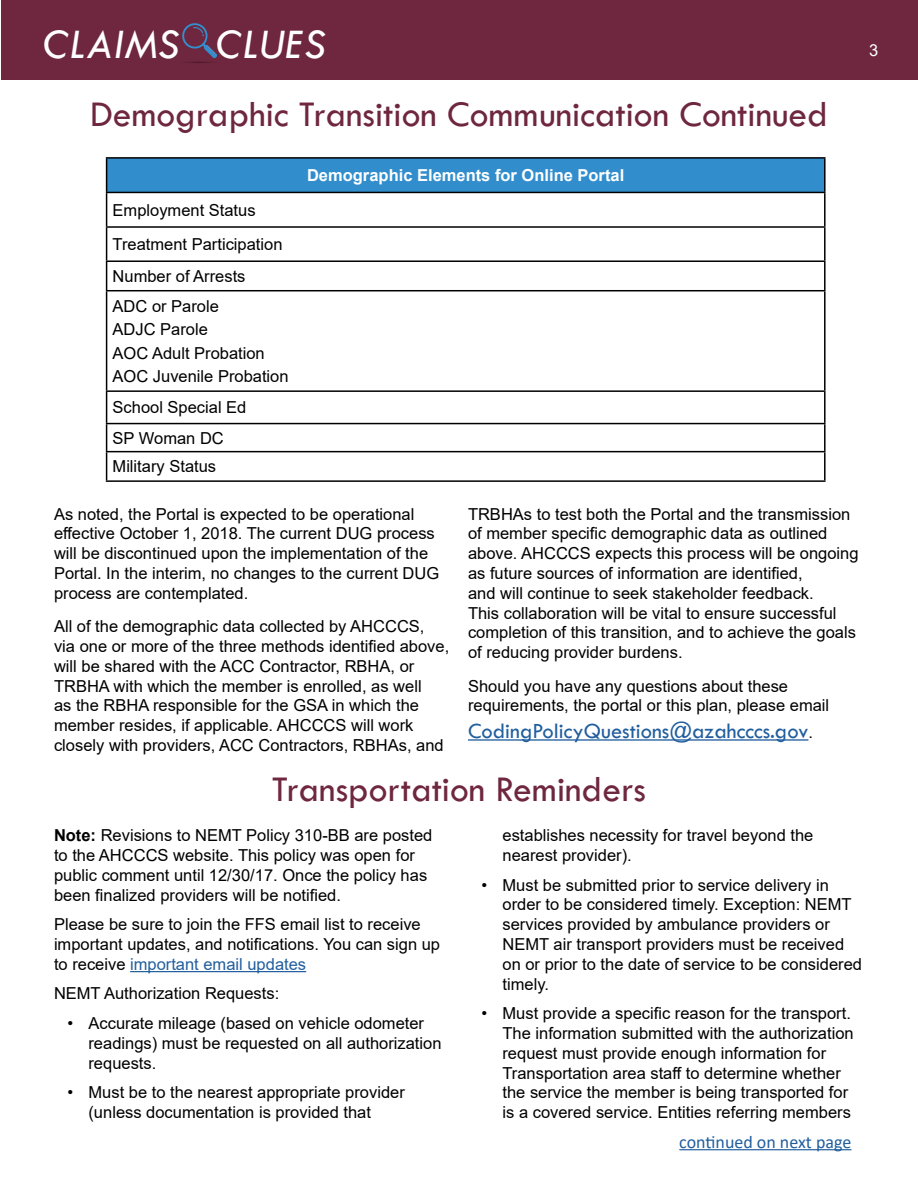
<style>
.page{position:relative;width:918px;height:1188px;background:#fff}
.page>*{position:absolute;margin:0;border:0;box-sizing:border-box;transform-origin:0 0}
.t1{font:italic 43.65px "Tw Cen";color:#fff}
.t2{font:37.5px "Tw Cen";color:#6e273e}
.t3{font:22.5px "Tw Cen";color:#215e9e}
.t4{font:18px "Calibri";color:#215e9e}
.t5{font:16.5px/19.8px "Arial";color:#000}
.t6{font:700 16.5px "Arial";color:#fff}
.t7{font:16.5px "Arial";color:#fff}
.s1{font-family:"Arial";font-size:16.5px;color:#000}
.s2{font-weight:700}
.s3{color:#215e9e}
</style>
<div class="page">
<div style="left:1px;top:0;width:917px;height:79px;background:#6e273e"></div>
<svg style="left:182px;top:23px;width:35px;height:40px"></svg>
<hr style="left:468px;top:739px;width:340px;height:2px;background:#215e9e">
<div style="left:107px;top:158px;width:718px;height:34px;background:#318dcc"></div>
<hr style="left:106px;top:157px;width:720px;height:2px;background:#000">
<hr style="left:106px;top:159px;width:1px;height:33px;background:#000">
<hr style="left:824px;top:159px;width:2px;height:33px;background:#000">
<hr style="left:106px;top:192px;width:720px;height:1px;background:#000">
<hr style="left:106px;top:193px;width:1px;height:33px;background:#000">
<hr style="left:824px;top:193px;width:2px;height:33px;background:#000">
<hr style="left:106px;top:226px;width:720px;height:2px;background:#000">
<hr style="left:106px;top:228px;width:1px;height:32px;background:#000">
<hr style="left:824px;top:228px;width:2px;height:32px;background:#000">
<hr style="left:106px;top:260px;width:720px;height:2px;background:#000">
<svg style="left:106px;top:262px;width:1px;height:28px"></svg>
<hr style="left:824px;top:262px;width:2px;height:28px;background:#000">
<hr style="left:106px;top:290px;width:720px;height:1px;background:#000">
<hr style="left:106px;top:291px;width:1px;height:99px;background:#000">
<hr style="left:824px;top:291px;width:2px;height:99px;background:#000">
<hr style="left:106px;top:390px;width:720px;height:2px;background:#000">
<hr style="left:106px;top:392px;width:1px;height:31px;background:#000">
<hr style="left:824px;top:392px;width:2px;height:31px;background:#000">
<hr style="left:106px;top:423px;width:720px;height:1px;background:#000">
<hr style="left:824px;top:424px;width:2px;height:27px;background:#000">
<hr style="left:106px;top:451px;width:720px;height:1px;background:#000">
<svg style="left:106px;top:424px;width:1px;height:56px"></svg>
<hr style="left:824px;top:452px;width:2px;height:28px;background:#000">
<hr style="left:106px;top:480px;width:720px;height:2px;background:#000">
<hr style="left:130px;top:971px;width:176px;height:1px;background:#215e9e">
<hr style="left:679px;top:1149px;width:172px;height:1px;background:#215e9e">
<h1 class="t1" style="left:43px;top:18px;width:285px">CLAIMS CLUES</h1>
<p class="t7" style="left:869px;top:39px;width:11px">3</p>
<h2 class="t2" style="left:90px;top:92px;width:739px">Demographic Transition Communication Continued</h2>
<p class="t5" style="left:113px;top:193px;width:171px;line-height:34.3px">Employment Status<br>Treatment Participation</p>
<p class="t5" style="left:113px;top:261px;width:134px;line-height:30.2px">Number of Arrests<br>ADC or Parole</p>
<p class="t5" style="left:113px;top:318px;width:178px;line-height:23.2px">ADJC Parole<br>AOC Adult Probation<br>AOC Juvenile Probation</p>
<p class="t5" style="left:113px;top:393px;width:135px;line-height:29.5px">School Special Ed<br>SP Woman DC<br>Military Status</p>
<p class="t6" style="left:307px;top:164px;width:319px">Demographic Elements for Online Portal</p>
<p class="t5" style="left:54px;top:504px;width:387px">As noted, the Portal is expected to be operational effective October 1, 2018. The current DUG process will be discontinued upon the implementation of the Portal. In the interim, no changes to the current DUG process are contemplated.</p>
<p class="t5" style="left:54px;top:616px;width:397px">All of the demographic data collected by AHCCCS, via one or more of the three methods identified above, will be shared with the ACC Contractor, RBHA, or TRBHA with which the member is enrolled, as well<br>as the RBHA responsible for the GSA in which the member resides, if applicable. AHCCCS will work closely with providers, ACC Contractors, RBHAs, and</p>
<p class="t5" style="left:468px;top:504px;width:392px">TRBHAs to test both the Portal and the transmission of member specific demographic data as outlined above. AHCCCS expects this process will be ongoing as future sources of information are identified,<br>and will continue to seek stakeholder feedback.<br>This collaboration will be vital to ensure successful completion of this transition, and to achieve the goals of reducing provider burdens.</p>
<p class="t5" style="left:468px;top:676px;width:363px">Should you have any questions about these requirements, the portal or this plan, please email</p>
<h3 class="t3" style="left:468px;top:718px;width:347px">CodingPolicyQuestions@azahcccs.gov<span class="s1">.</span></h3>
<h2 class="t2" style="left:272px;top:767px;width:376px">Transportation Reminders</h2>
<p class="t5" style="left:54px;top:826px;width:380px"><span class="s2">Note:</span> Revisions to NEMT Policy 310-BB are posted to the AHCCCS website. This policy was open for public comment until 12/30/17. Once the policy has been finalized providers will be notified.</p>
<p class="t5" style="left:54px;top:914px;width:388px">Please be sure to join the FFS email list to receive important updates, and notifications. You can sign up to receive <span class="s3">important email updates</span></p>
<p class="t5" style="left:54px;top:984px;width:227px">NEMT Authorization Requests:</p>
<p class="t5" style="left:89px;top:1013px;width:355px;text-indent:-21px">• Accurate mileage (based on vehicle odometer readings) must be requested on all authorization requests.</p>
<p class="t5" style="left:89px;top:1082px;width:318px;text-indent:-21px">• Must be to the nearest appropriate provider (unless documentation is provided that</p>
<p class="t5" style="left:503px;top:826px;width:312px">establishes necessity for travel beyond the nearest provider).</p>
<p class="t5" style="left:503px;top:875px;width:361px;text-indent:-21px">• Must be submitted prior to service delivery in order to be considered timely. Exception: NEMT services provided by ambulance providers or NEMT air transport providers must be received on or prior to the date of service to be considered timely.</p>
<p class="t5" style="left:503px;top:1003px;width:353px;text-indent:-21px">• Must provide a specific reason for the transport.<br>The information submitted with the authorization request must provide enough information for Transportation area staff to determine whether the service the member is being transported for is a covered service. Entities referring members</p>
<p class="t4" style="left:679px;top:1129px;width:174px">continued on next page</p>
</div>
